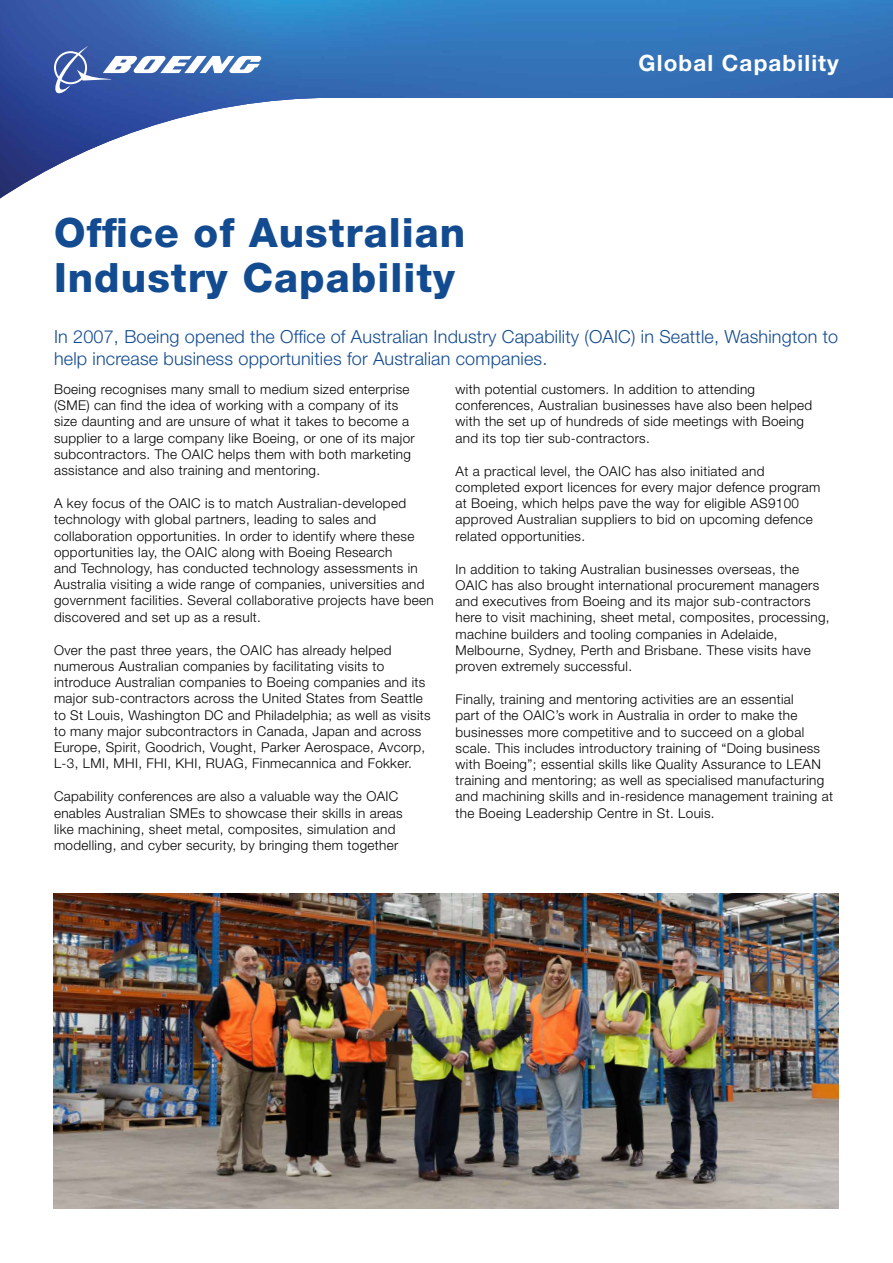
<style>
.page{position:relative;width:893px;height:1263px;background:#fff}
.page>*{position:absolute;margin:0;border:0;box-sizing:border-box;transform-origin:0 0}
.t1{font:800 40.5px/45px "Helvetica Neue LT Std";letter-spacing:.025em;color:#134b91}
.t2{font:700 22.5px "Helvetica Neue LT Std";letter-spacing:.05em;color:#fff}
.t3{font:300 18px/21.6px "Helvetica Neue LT Std";letter-spacing:.01em;color:#134b91}
.t4{font:300 13.5px/16.2px "Helvetica Neue LT Std";letter-spacing:.025em;color:#000}
</style>
<div class="page">
<img style="left:0;top:0;width:893px;height:199px">
<svg style="left:54px;top:46px;width:207px;height:49px"></svg>
<img style="left:53px;top:893px;width:786px;height:316px">
<h2 class="t2" style="left:639px;top:49px;width:202px">Global Capability</h2>
<h1 class="t1" style="left:54px;top:210px;width:413px">Office of Australian<br>Industry Capability</h1>
<h3 class="t3" style="left:54px;top:326px;width:786px">In 2007, Boeing opened the Office of Australian Industry Capability (OAIC) in Seattle, Washington to help increase business opportunities for Australian companies.</h3>
<p class="t4" style="left:54px;top:381px;width:362px">Boeing recognises many small to medium sized enterprise (SME) can find the idea of working with a company of its size daunting and are unsure of what it takes to become a supplier to a large company like Boeing, or one of its major subcontractors. The OAIC helps them with both marketing assistance and also training and mentoring.</p>
<p class="t4" style="left:54px;top:495px;width:381px">A key focus of the OAIC is to match Australian-developed technology with global partners, leading to sales and collaboration opportunities. In order to identify where these opportunities lay, the OAIC along with Boeing Research<br>and Technology, has conducted technology assessments in Australia visiting a wide range of companies, universities and government facilities. Several collaborative projects have been discovered and set up as a result.</p>
<p class="t4" style="left:54px;top:642px;width:378px">Over the past three years, the OAIC has already helped numerous Australian companies by facilitating visits to introduce Australian companies to Boeing companies and its major sub-contractors across the United States from Seattle to St Louis, Washington DC and Philadelphia; as well as visits to many major subcontractors in Canada, Japan and across Europe, Spirit, Goodrich, Vought, Parker Aerospace, Avcorp, L-3, LMI, MHI, FHI, KHI, RUAG, Finmecannica and Fokker.</p>
<p class="t4" style="left:54px;top:788px;width:350px">Capability conferences are also a valuable way the OAIC enables Australian SMEs to showcase their skills in areas like machining, sheet metal, composites, simulation and modelling, and cyber security, by bringing them together</p>
<p class="t4" style="left:455px;top:381px;width:358px">with potential customers. In addition to attending conferences, Australian businesses have also been helped with the set up of hundreds of side meetings with Boeing and its top tier sub-contractors.</p>
<p class="t4" style="left:455px;top:463px;width:367px">At a practical level, the OAIC has also initiated and completed export licences for every major defence program at Boeing, which helps pave the way for eligible AS9100 approved Australian suppliers to bid on upcoming defence related opportunities.</p>
<p class="t4" style="left:455px;top:561px;width:376px">In addition to taking Australian businesses overseas, the OAIC has also brought international procurement managers and executives from Boeing and its major sub-contractors here to visit machining, sheet metal, composites, processing, machine builders and tooling companies in Adelaide, Melbourne, Sydney, Perth and Brisbane. These visits have proven extremely successful.</p>
<p class="t4" style="left:455px;top:691px;width:379px">Finally, training and mentoring activities are an essential<br>part of the OAIC’s work in Australia in order to make the businesses more competitive and to succeed on a global scale. This includes introductory training of “Doing business with Boeing”; essential skills like Quality Assurance to LEAN training and mentoring; as well as specialised manufacturing and machining skills and in-residence management training at the Boeing Leadership Centre in St. Louis.</p>
</div>
